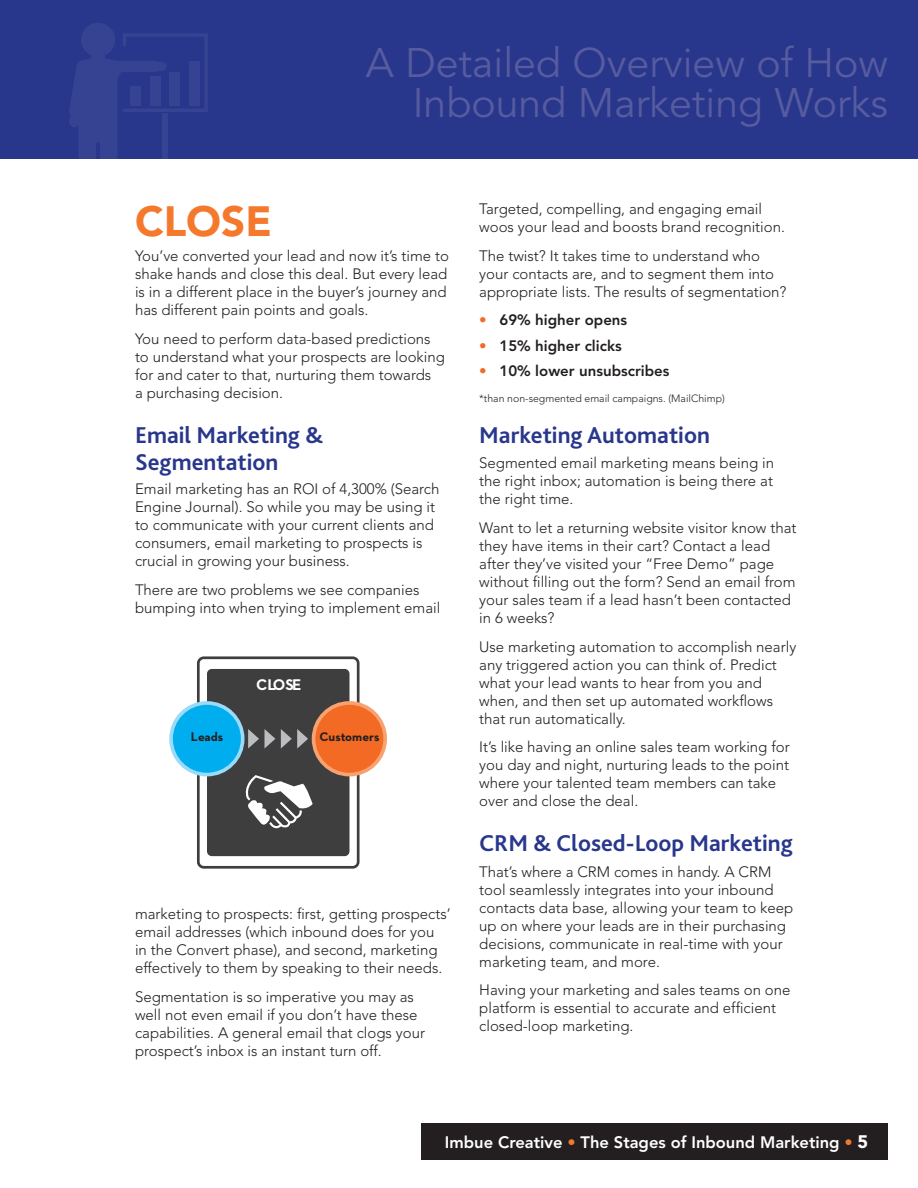
<style>
.page{position:relative;width:918px;height:1188px;background:#fff}
.page>*{position:absolute;margin:0;border:0;box-sizing:border-box;transform-origin:0 0}
.Headlines{font:900 42px "Avenir";color:#f4792c}
.t1{font:41.1px/39.2px "Avenir";color:#575b9f;text-align:right}
.Subheads{font:700 24px/27px "Bliss 2";color:#28378b}
.t2{font:800 16.5px "Avenir";color:#fff}
.t3{font:700 15.75px "Neutraface 2 Text";letter-spacing:-.05em;color:#fff}
.Body_Copy{font:300 15px/18px "Avenir";color:#231f20}
.t4{font:800 15px "Avenir";color:#231f20}
.t5{font:700 12.75px "Neutraface 2 Text";color:#231f20}
.Body_Copy-2{font:300 10.5px "Avenir";color:#231f20}
.s1{color:#f36a24}
.s2{color:#f4792c}
.s3{font-weight:900;font-size:18px}
</style>
<div class="page">
<div style="left:422px;top:1123px;width:466px;height:37px;background:#231f20"></div>
<div style="left:0;top:0;width:918px;height:159px;background:#28378b"></div>
<svg style="left:69px;top:23px;width:139px;height:136px"></svg>
<div style="left:163px;top:114px;width:5px;height:45px;background:#364392"></div>
<div style="left:197px;top:656px;width:163px;height:213px;border:3px solid #3e3e3f;border-radius:5px"></div>
<div style="left:207px;top:669px;width:142px;height:187px;background:#3e3e3f;border-radius:5px"></div>
<div style="left:171px;top:703px;width:72px;height:72px;background:#00aeef;border-radius:50%"></div>
<div style="left:169px;top:701px;width:76px;height:75px;border:4px solid #99dbf8;border-radius:50%"></div>
<div style="left:314px;top:703px;width:71px;height:72px;background:#f36a24;border-radius:50%"></div>
<div style="left:312px;top:701px;width:75px;height:75px;border:4px solid #f8a270;border-radius:50%"></div>
<svg style="left:248px;top:729px;width:27px;height:20px"></svg>
<svg style="left:281px;top:729px;width:27px;height:20px"></svg>
<svg style="left:245px;top:775px;width:68px;height:53px"></svg>
<h2 class="t1" style="left:366px;top:45px;width:524px">A Detailed Overview of How<br>Inbound Marketing Works</h2>
<p class="Headlines" style="left:135px;top:196px;width:138px">CLOSE</p>
<p class="Body_Copy" style="left:135px;top:247px;width:316px">You’ve converted your lead and now it’s time to shake hands and close this deal. But every lead is in a different place in the buyer’s journey and has different pain points and goals.</p>
<p class="Body_Copy" style="left:135px;top:330px;width:311px">You need to perform data-based predictions to understand what your prospects are looking for and cater to that, nurturing them towards<br>a purchasing decision.</p>
<p class="Subheads" style="left:135px;top:420px;width:190px">Email Marketing &amp;<br>Segmentation</p>
<p class="Body_Copy" style="left:135px;top:480px;width:306px">Email marketing has an ROI of 4,300% (Search Engine Journal). So while you may be using it to communicate with your current clients and consumers, email marketing to prospects is crucial in growing your business.</p>
<p class="Body_Copy" style="left:135px;top:581px;width:307px">There are two problems we see companies bumping into when trying to implement email</p>
<p class="t3" style="left:256px;top:675px;width:47px">CLOSE</p>
<p class="t5" style="left:191px;top:728px;width:34px">Leads</p>
<p class="t5" style="left:320px;top:728px;width:62px">Customers</p>
<p class="Body_Copy" style="left:135px;top:905px;width:317px">marketing to prospects: first, getting prospects’ email addresses (which inbound does for you<br>in the Convert phase), and second, marketing effectively to them by speaking to their needs.</p>
<p class="Body_Copy" style="left:135px;top:988px;width:292px">Segmentation is so imperative you may as well not even email if you don’t have these capabilities. A general email that clogs your prospect’s inbox is an instant turn off.</p>
<p class="Body_Copy" style="left:479px;top:200px;width:307px">Targeted, compelling, and engaging email woos your lead and boosts brand recognition.</p>
<p class="Body_Copy" style="left:479px;top:246px;width:309px">The twist? It takes time to understand who your contacts are, and to segment them into appropriate lists. The results of segmentation?</p>
<p class="t4" style="left:479px;top:311px;width:149px"><span class="s1">•</span> 69% higher opens</p>
<p class="t4" style="left:479px;top:337px;width:144px"><span class="s1">•</span> 15% higher clicks</p>
<p class="t4" style="left:479px;top:362px;width:192px"><span class="s1">•</span> 10% lower unsubscribes</p>
<p class="Body_Copy-2" style="left:479px;top:392px;width:247px">*than non-segmented email campaigns. (MailChimp)</p>
<p class="Subheads" style="left:479px;top:421px;width:232px">Marketing Automation</p>
<p class="Body_Copy" style="left:479px;top:454px;width:296px;text-align:justify">Segmented email marketing means being in the right inbox; automation is being there at the right time.</p>
<p class="Body_Copy" style="left:479px;top:519px;width:319px">Want to let a returning website visitor know that they have items in their cart? Contact a lead after they’ve visited your “Free Demo” page without filling out the form? Send an email from your sales team if a lead hasn’t been contacted in 6 weeks?</p>
<p class="Body_Copy" style="left:479px;top:637px;width:319px">Use marketing automation to accomplish nearly any triggered action you can think of. Predict what your lead wants to hear from you and when, and then set up automated workflows that run automatically.</p>
<p class="Body_Copy" style="left:479px;top:738px;width:312px">It’s like having an online sales team working for you day and night, nurturing leads to the point where your talented team members can take over and close the deal.</p>
<p class="Subheads" style="left:479px;top:829px;width:315px">CRM &amp; Closed-Loop Marketing</p>
<p class="Body_Copy" style="left:479px;top:862px;width:316px">That’s where a CRM comes in handy. A CRM tool seamlessly integrates into your inbound contacts data base, allowing your team to keep up on where your leads are in their purchasing decisions, communicate in real-time with your marketing team, and more.</p>
<p class="Body_Copy" style="left:479px;top:981px;width:313px">Having your marketing and sales teams on one platform is essential to accurate and efficient closed-loop marketing.</p>
<p class="t2" style="left:445px;top:1132px;width:425px">Imbue Creative <span class="s2">•</span> The Stages of Inbound Marketing <span class="s2">•</span> <span class="s3">5</span></p>
</div>
